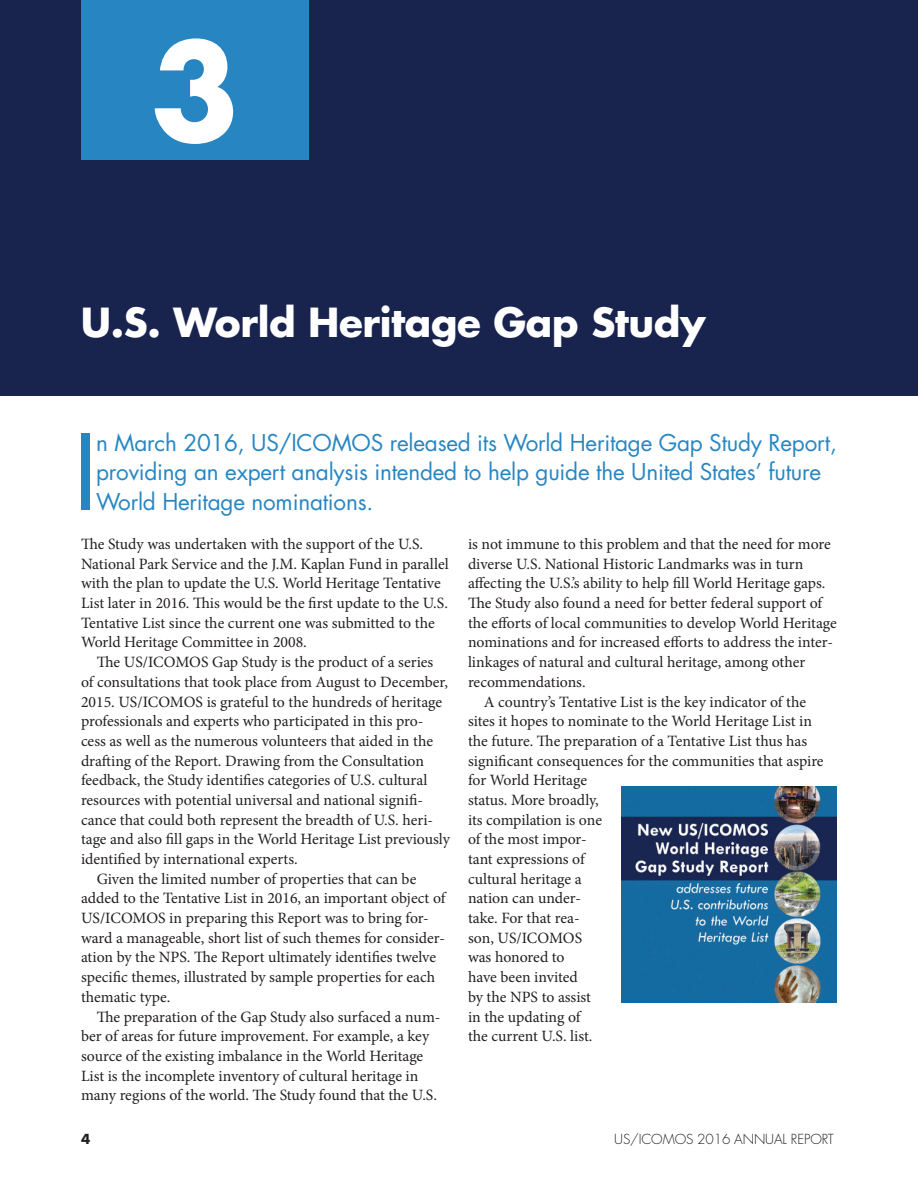
<style>
.page{position:relative;width:918px;height:1188px;background:#fff}
.page>*{position:absolute;margin:0;border:0;box-sizing:border-box;transform-origin:0 0}
.t1{font:700 129.6px "Futura";color:#fff}
.t2{font:100.8px "Futura";color:#2786c2}
.t3{font:700 39px "Futura";letter-spacing:-.01em;color:#fff}
.t4{font:22.5px/29.5px "Futura";letter-spacing:-.01em;color:#2786c2}
.t5{font:15.75px/19.6px "Minion Pro";letter-spacing:-.005em;color:#231f20}
.t6{font:300 13.5px "Futura";letter-spacing:-.01em;color:#231f20}
.t7{font:700 13.5px "Futura";color:#231f20}
</style>
<div class="page">
<div style="left:0;top:0;width:918px;height:396px;background:#18234e"></div>
<div style="left:81px;top:0;width:228px;height:160px;background:#2786c2"></div>
<img style="left:622px;top:786px;width:215px;height:217px">
<h1 class="t1" style="left:150px;top:1px;width:90px">3</h1>
<h3 class="t3" style="left:81px;top:295px;width:626px">U.S. World Heritage Gap Study</h3>
<h2 class="t2" style="left:73px;top:403px;width:26px">I</h2>
<h3 class="t4" style="left:96px;top:427px;width:742px">n March 2016, US/ICOMOS released its World Heritage Gap Study Report, providing an expert analysis intended to help guide the United States’ future<br>World Heritage nominations.</h3>
<p class="t5" style="left:81px;top:534px;width:369px">The Study was undertaken with the support of the U.S.<br>National Park Service and the J.M. Kaplan Fund in parallel with the plan to update the U.S. World Heritage Tentative List later in 2016. This would be the first update to the U.S.<br>Tentative List since the current one was submitted to the World Heritage Committee in 2008.</p>
<p class="t5" style="left:97px;top:652px;width:338px">The US/ICOMOS Gap Study is the product of a series</p>
<p class="t5" style="left:81px;top:672px;width:369px">of consultations that took place from August to December,</p>
<p class="t5" style="left:81px;top:692px;width:363px">2015. US/ICOMOS is grateful to the hundreds of heritage</p>
<p class="t5" style="left:81px;top:711px;width:344px">professionals and experts who participated in this pro-</p>
<p class="t5" style="left:81px;top:731px;width:354px">cess as well as the numerous volunteers that aided in the</p>
<p class="t5" style="left:81px;top:751px;width:345px">drafting of the Report. Drawing from the Consultation</p>
<p class="t5" style="left:81px;top:770px;width:348px">feedback, the Study identifies categories of U.S. cultural</p>
<p class="t5" style="left:81px;top:790px;width:344px">resources with potential universal and national signifi-</p>
<p class="t5" style="left:81px;top:810px;width:354px">cance that could both represent the breadth of U.S. heri-</p>
<p class="t5" style="left:81px;top:830px;width:370px">tage and also fill gaps in the World Heritage List previously</p>
<p class="t5" style="left:81px;top:849px;width:218px">identified by international experts.</p>
<p class="t5" style="left:97px;top:869px;width:321px">Given the limited number of properties that can be</p>
<p class="t5" style="left:81px;top:889px;width:366px">added to the Tentative List in 2016, an important object of</p>
<p class="t5" style="left:81px;top:908px;width:349px">US/ICOMOS in preparing this Report was to bring for-</p>
<p class="t5" style="left:81px;top:928px;width:365px">ward a manageable, short list of such themes for consider-</p>
<p class="t5" style="left:81px;top:948px;width:357px">ation by the NPS. The Report ultimately identifies twelve</p>
<p class="t5" style="left:81px;top:967px;width:356px">specific themes, illustrated by sample properties for each</p>
<p class="t5" style="left:81px;top:987px;width:91px">thematic type.</p>
<p class="t5" style="left:97px;top:1007px;width:345px">The preparation of the Gap Study also surfaced a num-</p>
<p class="t5" style="left:81px;top:1026px;width:350px">ber of areas for future improvement. For example, a key</p>
<p class="t5" style="left:81px;top:1046px;width:344px">source of the existing imbalance in the World Heritage</p>
<p class="t5" style="left:81px;top:1066px;width:339px">List is the incomplete inventory of cultural heritage in</p>
<p class="t5" style="left:81px;top:1085px;width:357px">many regions of the world. The Study found that the U.S.</p>
<p class="t5" style="left:468px;top:534px;width:364px">is not immune to this problem and that the need for more</p>
<p class="t5" style="left:468px;top:554px;width:337px">diverse U.S. National Historic Landmarks was in turn</p>
<p class="t5" style="left:468px;top:574px;width:359px">affecting the U.S.’s ability to help fill World Heritage gaps.</p>
<p class="t5" style="left:468px;top:593px;width:356px">The Study also found a need for better federal support of</p>
<p class="t5" style="left:468px;top:613px;width:370px">the efforts of local communities to develop World Heritage</p>
<p class="t5" style="left:468px;top:633px;width:366px">nominations and for increased efforts to address the inter-</p>
<p class="t5" style="left:468px;top:652px;width:339px">linkages of natural and cultural heritage, among other</p>
<p class="t5" style="left:468px;top:672px;width:119px">recommendations.</p>
<p class="t5" style="left:484px;top:692px;width:324px">A country’s Tentative List is the key indicator of the</p>
<p class="t5" style="left:468px;top:711px;width:345px">sites it hopes to nominate to the World Heritage List in</p>
<p class="t5" style="left:468px;top:731px;width:341px">the future. The preparation of a Tentative List thus has</p>
<p class="t5" style="left:468px;top:751px;width:357px">significant consequences for the communities that aspire</p>
<p class="t5" style="left:468px;top:770px;width:121px">for World Heritage</p>
<p class="t5" style="left:468px;top:790px;width:132px">status. More broadly,</p>
<p class="t5" style="left:468px;top:810px;width:136px">its compilation is one</p>
<p class="t5" style="left:468px;top:830px;width:120px">of the most impor-</p>
<p class="t5" style="left:468px;top:849px;width:118px">tant expressions of</p>
<p class="t5" style="left:468px;top:869px;width:115px">cultural heritage a</p>
<p class="t5" style="left:468px;top:889px;width:114px">nation can under-</p>
<p class="t5" style="left:468px;top:908px;width:113px">take. For that rea-</p>
<p class="t5" style="left:468px;top:928px;width:116px">son, US/ICOMOS</p>
<p class="t5" style="left:468px;top:948px;width:98px">was honored to</p>
<p class="t5" style="left:468px;top:967px;width:111px">have been invited</p>
<p class="t5" style="left:468px;top:987px;width:125px">by the NPS to assist</p>
<p class="t5" style="left:468px;top:1007px;width:114px">in the updating of</p>
<p class="t5" style="left:468px;top:1026px;width:126px">the current U.S. list.</p>
<p class="t7" style="left:81px;top:1130px;width:11px">4</p>
<p class="t6" style="left:614px;top:1131px;width:221px">US/ICOMOS 2016 ANNUAL REPORT</p>
</div>
